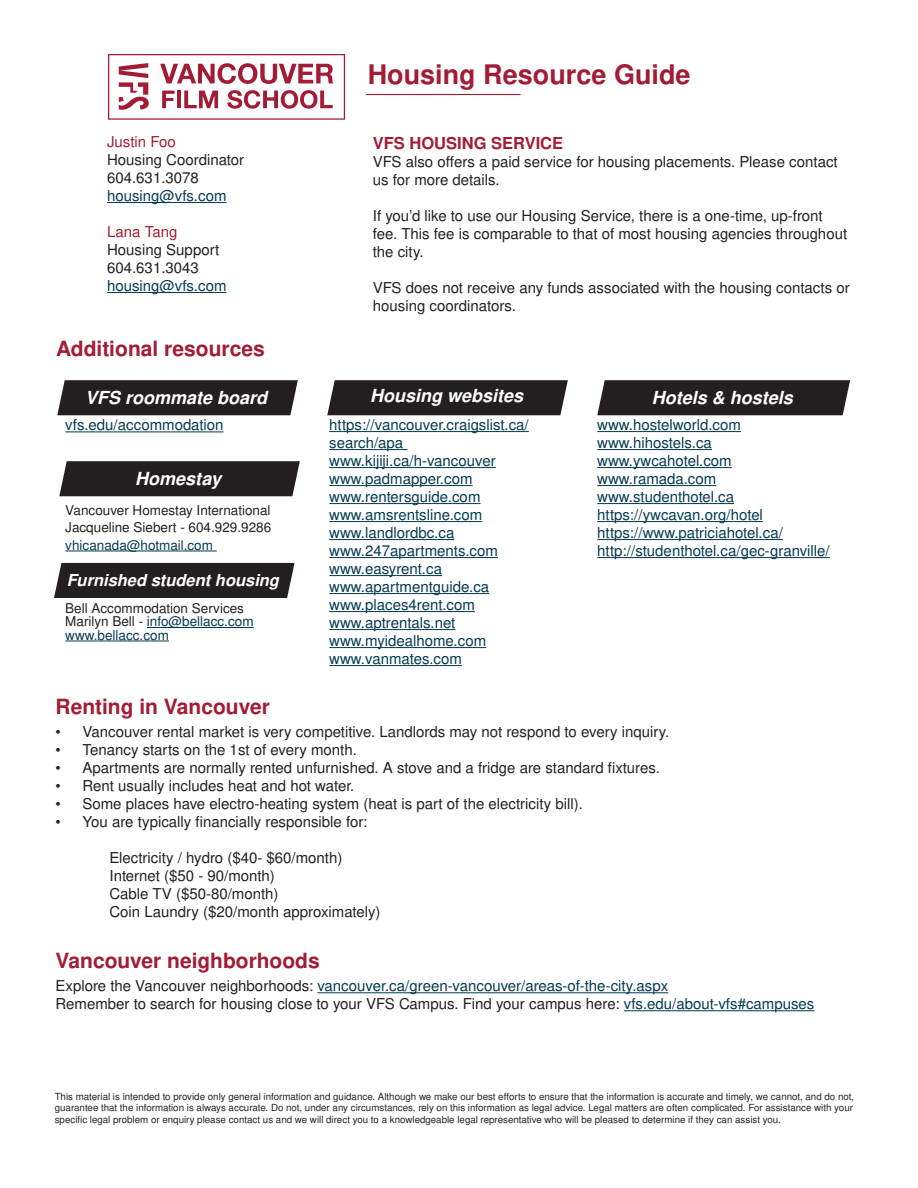
<style>
.page{position:relative;width:918px;height:1188px;background:#fff}
.page>*{position:absolute;margin:0;border:0;box-sizing:border-box;transform-origin:0 0}
.t1{font:700 27px "Nimbus San L";color:#a31c36}
.t2{font:700 21px "Nimbus San L";color:#a31c35}
.t3{font:700 21px "Nimbus San L";color:#a31c36}
.t4{font:italic 700 18px "Nimbus San L";color:#fff}
.t5{font:italic 700 16.5px "Nimbus San L";color:#fff}
.t6{font:700 16.5px "Nimbus San L";color:#a31c35}
.t7{font:15px/18px "Nimbus San L";color:#231f20}
.t8{font:15px/18px "Nimbus San L";color:#043a50}
.t9{font:15px "Nimbus San L";color:#a31c35}
.t10{font:13.5px "Nimbus San L";color:#231f20}
.t11{font:13.5px "Nimbus San L";color:#043a50}
.t12{font:9.75px/11.7px "Nimbus San L";color:#231f20;text-align:justify}
.s1{color:#231f20}
.s2{color:#043a50}
</style>
<div class="page">
<hr style="left:107px;top:202px;width:120px;height:1px;background:#043a50">
<hr style="left:107px;top:292px;width:120px;height:1px;background:#043a50">
<hr style="left:317px;top:992px;width:351px;height:1px;background:#043a50">
<hr style="left:624px;top:1010px;width:190px;height:1px;background:#043a50">
<hr style="left:329px;top:431px;width:200px;height:1px;background:#043a50">
<hr style="left:329px;top:449px;width:78px;height:1px;background:#043a50">
<hr style="left:329px;top:467px;width:167px;height:1px;background:#043a50">
<hr style="left:329px;top:485px;width:144px;height:1px;background:#043a50">
<hr style="left:329px;top:503px;width:152px;height:1px;background:#043a50">
<hr style="left:329px;top:521px;width:153px;height:1px;background:#043a50">
<hr style="left:329px;top:539px;width:125px;height:1px;background:#043a50">
<hr style="left:329px;top:557px;width:169px;height:1px;background:#043a50">
<hr style="left:329px;top:575px;width:113px;height:1px;background:#043a50">
<hr style="left:329px;top:593px;width:160px;height:1px;background:#043a50">
<hr style="left:329px;top:611px;width:146px;height:1px;background:#043a50">
<hr style="left:329px;top:629px;width:126px;height:1px;background:#043a50">
<hr style="left:329px;top:647px;width:157px;height:1px;background:#043a50">
<hr style="left:329px;top:665px;width:133px;height:1px;background:#043a50">
<hr style="left:65px;top:432px;width:159px;height:1px;background:#043a50">
<div style="left:57px;top:380px;width:241px;height:35px;background:#231f20"></div>
<div style="left:597px;top:380px;width:253px;height:35px;background:#231f20"></div>
<div style="left:327px;top:380px;width:241px;height:35px;background:#231f20"></div>
<hr style="left:597px;top:431px;width:144px;height:1px;background:#043a50">
<hr style="left:597px;top:449px;width:115px;height:1px;background:#043a50">
<hr style="left:597px;top:467px;width:135px;height:1px;background:#043a50">
<hr style="left:597px;top:485px;width:119px;height:1px;background:#043a50">
<hr style="left:597px;top:503px;width:137px;height:1px;background:#043a50">
<hr style="left:597px;top:521px;width:166px;height:1px;background:#043a50">
<hr style="left:597px;top:539px;width:186px;height:1px;background:#043a50">
<hr style="left:597px;top:557px;width:233px;height:1px;background:#043a50">
<div style="left:59px;top:461px;width:241px;height:35px;background:#231f20"></div>
<hr style="left:65px;top:551px;width:152px;height:1px;background:#043a50">
<hr style="left:147px;top:627px;width:107px;height:1px;background:#043a50">
<hr style="left:65px;top:641px;width:104px;height:1px;background:#043a50">
<div style="left:54px;top:563px;width:241px;height:35px;background:#231f20"></div>
<svg style="left:108px;top:54px;width:237px;height:66px"></svg>
<hr style="left:366px;top:94px;width:155px;height:1px;background:#a31c36">
<p class="t9" style="left:107px;top:131px;width:70px">Justin Foo</p>
<p class="t7" style="left:107px;top:150px;width:139px">Housing Coordinator</p>
<p class="t7" style="left:107px;top:168px;width:93px">604.631.3078</p>
<p class="t8" style="left:107px;top:186px;width:121px">housing@vfs.com</p>
<p class="t9" style="left:107px;top:221px;width:72px">Lana Tang</p>
<p class="t7" style="left:107px;top:240px;width:114px">Housing Support</p>
<p class="t7" style="left:107px;top:258px;width:93px">604.631.3043</p>
<p class="t8" style="left:107px;top:276px;width:121px">housing@vfs.com</p>
<p class="t3" style="left:56px;top:334px;width:210px">Additional resources</p>
<p class="t1" style="left:368px;top:55px;width:324px">Housing Resource Guide</p>
<p class="t6" style="left:373px;top:131px;width:192px">VFS HOUSING SERVICE</p>
<p class="t7" style="left:373px;top:152px;width:466px">VFS also offers a paid service for housing placements. Please contact us for more details.</p>
<p class="t7" style="left:373px;top:206px;width:476px">If you’d like to use our Housing Service, there is a one-time, up-front fee. This fee is comparable to that of most housing agencies throughout the city.</p>
<p class="t7" style="left:373px;top:278px;width:478px">VFS does not receive any funds associated with the housing contacts or housing coordinators.</p>
<p class="t4" style="left:85px;top:385px;width:189px">VFS roommate board</p>
<p class="t4" style="left:370px;top:383px;width:160px">Housing websites</p>
<p class="t4" style="left:652px;top:385px;width:148px">Hotels &amp; hostels</p>
<p class="t8" style="left:597px;top:415px;width:145px">www.hostelworld.com</p>
<p class="t8" style="left:597px;top:433px;width:116px">www.hihostels.ca</p>
<p class="t8" style="left:597px;top:451px;width:136px">www.ywcahotel.com</p>
<p class="t8" style="left:597px;top:469px;width:121px">www.ramada.com</p>
<p class="t8" style="left:597px;top:487px;width:138px">www.studenthotel.ca</p>
<p class="t8" style="left:597px;top:505px;width:167px">https://ywcavan.org/hotel</p>
<p class="t8" style="left:597px;top:523px;width:187px">https://www.patriciahotel.ca/</p>
<p class="t8" style="left:597px;top:541px;width:234px">http://studenthotel.ca/gec-granville/</p>
<p class="t8" style="left:329px;top:415px;width:201px">https://vancouver.craigslist.ca/ search/apa</p>
<p class="t8" style="left:329px;top:451px;width:168px">www.kijiji.ca/h-vancouver</p>
<p class="t8" style="left:329px;top:469px;width:145px">www.padmapper.com</p>
<p class="t8" style="left:329px;top:487px;width:153px">www.rentersguide.com</p>
<p class="t8" style="left:329px;top:505px;width:155px">www.amsrentsline.com</p>
<p class="t8" style="left:329px;top:523px;width:127px">www.landlordbc.ca</p>
<p class="t8" style="left:329px;top:541px;width:170px">www.247apartments.com</p>
<p class="t8" style="left:329px;top:559px;width:114px">www.easyrent.ca</p>
<p class="t8" style="left:329px;top:577px;width:162px">www.apartmentguide.ca</p>
<p class="t8" style="left:329px;top:595px;width:147px">www.places4rent.com</p>
<p class="t8" style="left:329px;top:613px;width:128px">www.aptrentals.net</p>
<p class="t8" style="left:329px;top:631px;width:158px">www.myidealhome.com</p>
<p class="t8" style="left:329px;top:649px;width:134px">www.vanmates.com</p>
<p class="t8" style="left:65px;top:416px;width:160px">vfs.edu/accommodation</p>
<p class="t4" style="left:135px;top:466px;width:93px">Homestay</p>
<p class="t10" style="left:65px;top:501px;width:207px">Vancouver Homestay International</p>
<p class="t10" style="left:65px;top:517px;width:207px">Jacqueline Siebert - 604.929.9286</p>
<p class="t11" style="left:65px;top:535px;width:149px">vhicanada@hotmail.com</p>
<p class="t5" style="left:67px;top:569px;width:219px">Furnished studenthousing</p>
<p class="t10" style="left:65px;top:598px;width:180px">Bell Accommodation Services</p>
<p class="t11" style="left:65px;top:612px;width:190px"><span class="s1">Marilyn Bell -</span> info@bellacc.com</p>
<p class="t11" style="left:65px;top:625px;width:105px">www.bellacc.com</p>
<p class="t2" style="left:56px;top:692px;width:216px">Renting in Vancouver</p>
<p class="t7" style="left:56px;top:723px;width:615px">• Vancouver rental market is very competitive. Landlords may not respond to every inquiry.</p>
<p class="t7" style="left:56px;top:741px;width:303px">• Tenancy starts on the 1st of every month.</p>
<p class="t7" style="left:56px;top:759px;width:606px">• Apartments are normally rented unfurnished. A stove and a fridge are standard fixtures.</p>
<p class="t7" style="left:56px;top:777px;width:300px">• Rent usually includes heat and hot water.</p>
<p class="t7" style="left:56px;top:795px;width:529px">• Some places have electro-heating system (heat is part of the electricity bill).</p>
<p class="t7" style="left:56px;top:813px;width:313px">• You are typically financially responsible for:</p>
<p class="t7" style="left:110px;top:849px;width:234px">Electricity / hydro ($40- $60/month)</p>
<p class="t7" style="left:110px;top:867px;width:167px">Internet ($50 - 90/month)</p>
<p class="t7" style="left:110px;top:885px;width:171px">Cable TV ($50-80/month)</p>
<p class="t7" style="left:110px;top:903px;width:273px">Coin Laundry ($20/month approximately)</p>
<p class="t2" style="left:56px;top:945px;width:266px">Vancouver neighborhoods</p>
<p class="t8" style="left:56px;top:976px;width:614px"><span class="s1">Explore the Vancouver neighborhoods:</span> vancouver.ca/green-vancouver/areas-of-the-city.aspx</p>
<p class="t7" style="left:56px;top:994px;width:760px">Remember to search for housing close to your VFS Campus. Find your campus here: <span class="s2">vfs.edu/about-vfs#campuses</span></p>
<p class="t12" style="left:55px;top:1090px;width:801px">This material is intended to provide only general information and guidance. Although we make our best efforts to ensure that the information is accurate and timely, we cannot, and do not, guarantee that the information is always accurate. Do not, under any circumstances, rely on this information as legal advice. Legal matters are often complicated. For assistance with your specific legal problem or enquiry please contact us and we will direct you to a knowledgeable legal representative who will be pleased to determine if they can assist you.</p>
</div>
